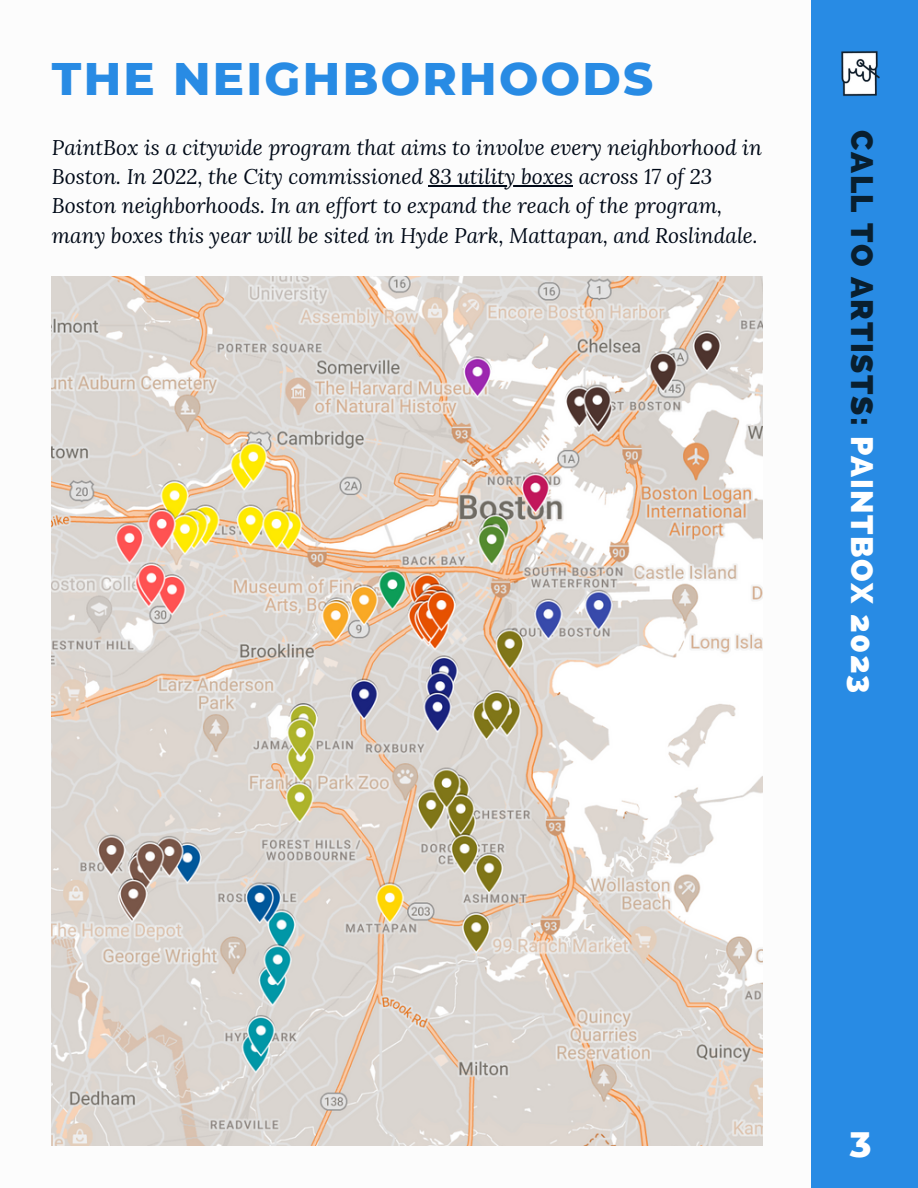
<style>
.page{position:relative;width:918px;height:1188px;background:#fff}
.page>*{position:absolute;margin:0;border:0;box-sizing:border-box;transform-origin:0 0}
.t1{font:800 46.5px "Montserrat";letter-spacing:.05em;color:#288be4}
.t2{font:800 36px "Montserrat";color:#fff}
.t3{font:800 31.2px "Raleway";letter-spacing:.05em;color:#091f2f}
.t4{font:italic 21px/29.2px "Lora";color:#000917}
.s1{color:#fff}
</style>
<div class="page">
<img style="left:52px;top:277px;width:711px;height:868px">
<hr style="left:429px;top:185px;width:144px;height:1px;background:#000917">
<div style="left:812px;top:0;width:106px;height:1188px;background:#288be4"></div>
<img style="left:841px;top:51px;width:39px;height:45px">
<p class="t1" style="left:52px;top:50px;width:603px">THE NEIGHBORHOODS</p>
<p class="t4" style="left:52px;top:132px;width:712px">PaintBox is a citywide program that aims to involve every neighborhood in Boston. In 2022, the City commissioned 83 utility boxes across 17 of 23<br>Boston neighborhoods. In an effort to expand the reach of the program, many boxes this year will be sited in Hyde Park, Mattapan, and Roslindale.</p>
<p class="t3" style="left:881px;top:130px;width:564px;rotate:90deg">CALL TO ARTISTS: <span class="s1">PAINTBOX 2023</span></p>
<p class="t2" style="left:850px;top:1122px;width:23px">3</p>
</div>
